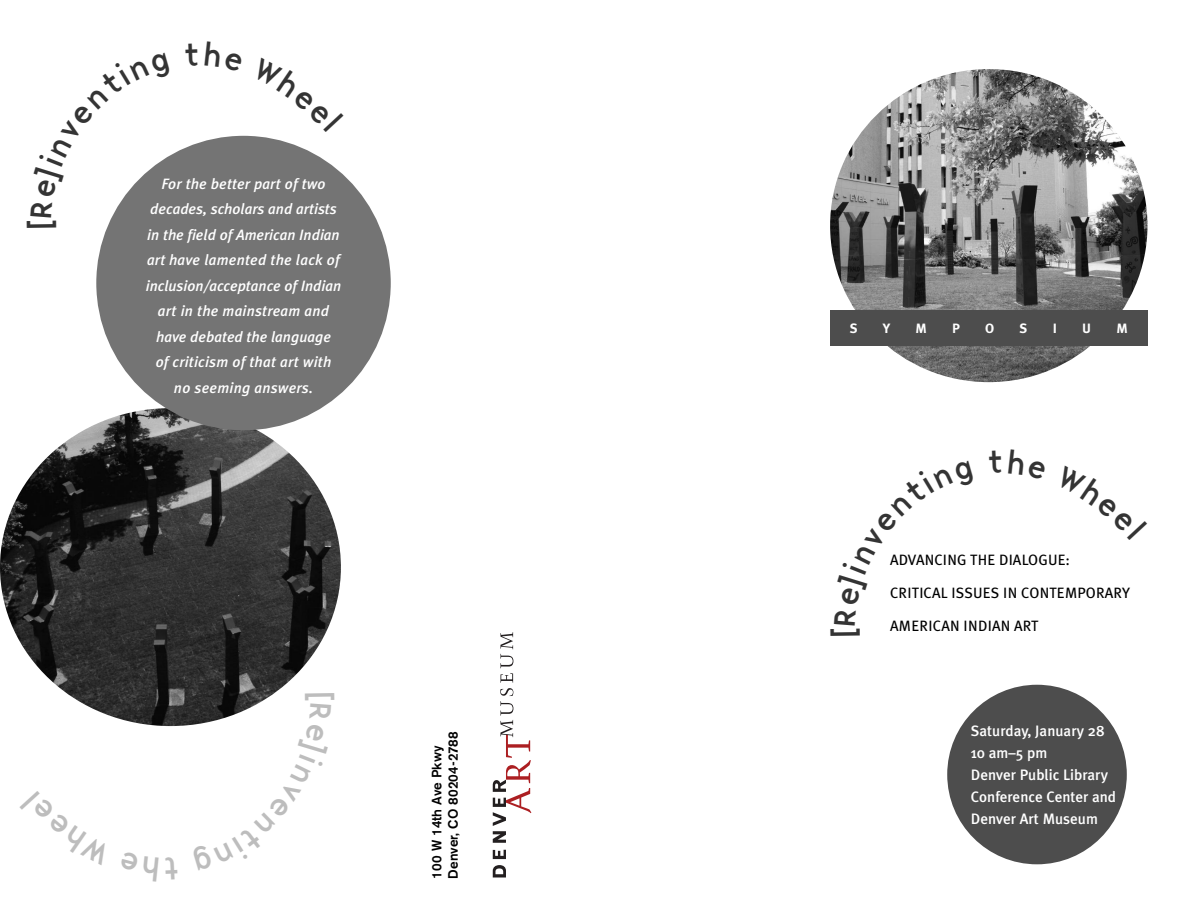
<style>
.page{position:relative;width:1188px;height:918px;background:#fff}
.page>*{position:absolute;margin:0;border:0;box-sizing:border-box;transform-origin:0 0}
.t1{font:500 15.15px/21.9px "Meta Plus";color:#fff}
.t2{font:italic 500 15px/25.5px "Meta Plus";color:#fff;text-align:center}
.t3{font:15px/32.8px "Meta Plus";letter-spacing:.01em;color:#000}
.t4{font:500 13.5px/16.2px "Akzidenz Grotesk BE";color:#000}
.t5{font:700 13.5px "Meta Plus";color:#fff}
</style>
<div class="page">
<div style="left:947px;top:685px;width:180px;height:179px;background:#4d4d4d;border-radius:50%"></div>
<svg style="left:493px;top:865px;width:13px;height:13px"></svg>
<svg style="left:493px;top:850px;width:13px;height:9px"></svg>
<svg style="left:493px;top:632px;width:38px;height:211px"></svg>
<img style="left:0;top:408px;width:341px;height:318px">
<img style="left:830px;top:69px;width:318px;height:313px">
<div style="left:830px;top:311px;width:318px;height:35px;background:#4d4d4d"></div>
<div style="left:96px;top:136px;width:295px;height:294px;background:#747474;border-radius:50%"></div>
<svg style="left:192px;top:693px;width:142px;height:33px"></svg>
<p class="t2" style="left:146px;top:171px;width:197px">For the better part of two decades, scholars and artists in the field of American Indian art have lamented the lack of inclusion/acceptance of Indian art in the mainstream and have debated the language<br>of criticism of that art with no seeming answers.</p>
<p class="t4" style="left:430px;top:879px;width:149px;rotate:-90deg">100 W 14th Ave Pkwy<br>Denver, CO 80204-2788</p>
<p class="t5" style="left:850px;top:321px;width:9px">S</p>
<p class="t5" style="left:883px;top:321px;width:9px">Y</p>
<p class="t5" style="left:915px;top:321px;width:13px">M</p>
<p class="t5" style="left:952px;top:321px;width:9px">P</p>
<p class="t5" style="left:985px;top:321px;width:11px">O</p>
<p class="t5" style="left:1020px;top:321px;width:9px">S</p>
<p class="t5" style="left:1053px;top:321px;width:6px">I</p>
<p class="t5" style="left:1082px;top:321px;width:10px">U</p>
<p class="t5" style="left:1116px;top:321px;width:13px">M</p>
<p class="t3" style="left:890px;top:544px;width:241px">ADVANCING THE DIALOGUE:<br>CRITICAL ISSUES IN CONTEMPORARY<br>AMERICAN INDIAN ART</p>
<p class="t1" style="left:971px;top:720px;width:147px">Saturday, January 28<br>10 am–5 pm<br>Denver Public Library<br>Conference Center and<br>Denver Art Museum</p>
</div>
